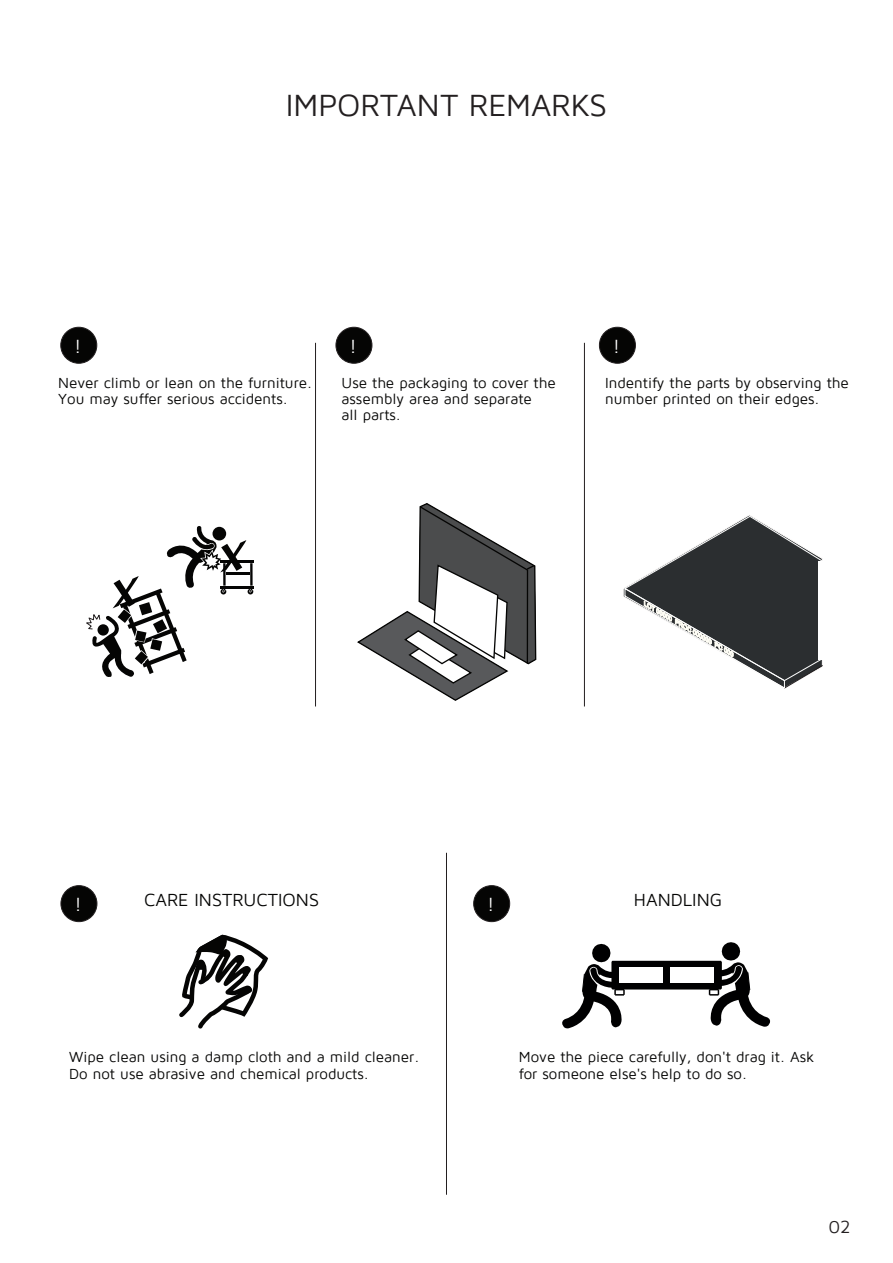
<style>
.page{position:relative;width:893px;height:1263px;background:#fff}
.page>*{position:absolute;margin:0;border:0;box-sizing:border-box;transform-origin:0 0}
.t1{font:31.5px "Maven Pro";color:#231f20}
.t2{font:19.65px "Maven Pro";color:#fff}
.t3{font:18px "Maven Pro";color:#050504}
.t4{font:18px "Maven Pro";color:#231f20}
.t5{font:15px/16.4px "Maven Pro";color:#050504}
</style>
<div class="page">
<hr style="left:315px;top:343px;width:1px;height:363px;background:#231f20">
<hr style="left:446px;top:853px;width:1px;height:342px;background:#231f20">
<hr style="left:584px;top:343px;width:1px;height:363px;background:#231f20">
<div style="left:61px;top:327px;width:36px;height:36px;background:#050504;border-radius:18px"></div>
<div style="left:60px;top:327px;width:37px;height:37px;border:1px solid #231f20;border-radius:50%"></div>
<div style="left:61px;top:886px;width:36px;height:36px;background:#050504;border-radius:18px"></div>
<div style="left:61px;top:885px;width:36px;height:37px;border:1px solid #231f20;border-radius:50%"></div>
<div style="left:474px;top:886px;width:36px;height:36px;background:#050504;border-radius:18px"></div>
<div style="left:473px;top:885px;width:37px;height:37px;border:1px solid #231f20;border-radius:50%"></div>
<div style="left:336px;top:327px;width:36px;height:36px;background:#050504;border-radius:18px"></div>
<div style="left:336px;top:327px;width:36px;height:37px;border:1px solid #231f20;border-radius:50%"></div>
<div style="left:599px;top:327px;width:36px;height:36px;background:#050504;border-radius:18px"></div>
<div style="left:599px;top:327px;width:37px;height:37px;border:1px solid #231f20;border-radius:50%"></div>
<hr style="left:220px;top:560px;width:34px;height:3px;background:#050504">
<hr style="left:220px;top:586px;width:34px;height:2px;background:#050504">
<svg style="left:86px;top:526px;width:167px;height:151px"></svg>
<svg style="left:357px;top:503px;width:180px;height:198px"></svg>
<svg style="left:179px;top:934px;width:90px;height:95px"></svg>
<svg style="left:562px;top:943px;width:64px;height:86px"></svg>
<svg style="left:706px;top:942px;width:65px;height:85px"></svg>
<div style="left:612px;top:961px;width:109px;height:28px;background:#000001"></div>
<div style="left:619px;top:967px;width:43px;height:16px;background:#fff"></div>
<div style="left:670px;top:967px;width:43px;height:16px;background:#fff"></div>
<svg style="left:623px;top:515px;width:200px;height:174px"></svg>
<h1 class="t1" style="left:286px;top:89px;width:323px">IMPORTANT REMARKS</h1>
<h2 class="t2" style="left:74px;top:336px;width:9px">!</h2>
<p class="t5" style="left:58px;top:374px;width:255px">Never climb or lean on the furniture.<br>You may suffer serious accidents.</p>
<h2 class="t2" style="left:349px;top:336px;width:9px">!</h2>
<p class="t5" style="left:342px;top:374px;width:216px">Use the packaging to cover the assembly area and separate<br>all parts.</p>
<h2 class="t2" style="left:613px;top:336px;width:9px">!</h2>
<p class="t5" style="left:605px;top:374px;width:245px">Indentify the parts by observing the number printed on their edges.</p>
<p class="t3" style="left:144px;top:890px;width:177px">CARE INSTRUCTIONS</p>
<h2 class="t2" style="left:74px;top:894px;width:9px">!</h2>
<h2 class="t2" style="left:487px;top:894px;width:9px">!</h2>
<p class="t3" style="left:634px;top:890px;width:90px">HANDLING</p>
<p class="t5" style="left:69px;top:1049px;width:352px">Wipe clean using a damp cloth and a mild cleaner.<br>Do not use abrasive and chemical products.</p>
<p class="t5" style="left:519px;top:1049px;width:297px">Move the piece carefully, don't drag it. Ask for someone else's help to do so.</p>
<p class="t4" style="left:828px;top:1218px;width:23px">02</p>
</div>
